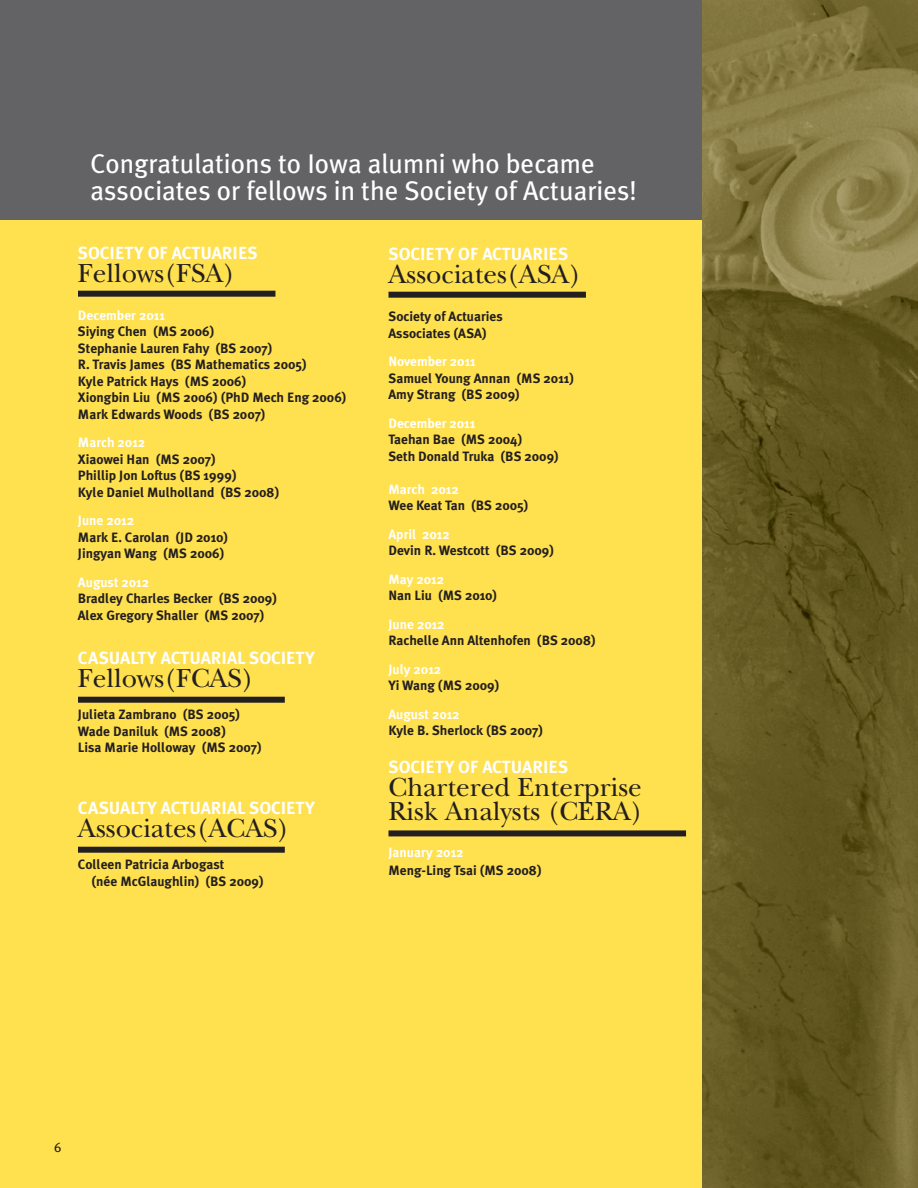
<style>
.page{position:relative;width:918px;height:1188px;background:#fff}
.page>*{position:absolute;margin:0;border:0;box-sizing:border-box;transform-origin:0 0}
.t1{font:27.3px/23.4px "New Baskerville";color:#231f20}
.t2{font:27px/27px "Meta Plus";color:#fff}
.t3{font:700 17.55px "Meta Plus";color:#fff}
.t4{font:700 13.5px/16.5px "Meta Plus";color:#231f20}
.t5{font:700 13.5px "Meta Plus";color:#fff}
.t6{font:13.5px "Meta Plus";color:#231f20}
</style>
<div class="page">
<div style="left:0;top:217px;width:702px;height:971px;background:#ffe04e"></div>
<div style="left:0;top:0;width:702px;height:219px;background:#636366"></div>
<div style="left:78px;top:291px;width:197px;height:6px;background:#231f20"></div>
<img style="left:702px;top:0;width:216px;height:1188px">
<div style="left:388px;top:292px;width:198px;height:6px;background:#231f20"></div>
<div style="left:78px;top:697px;width:207px;height:6px;background:#231f20"></div>
<div style="left:388px;top:830px;width:298px;height:6px;background:#231f20"></div>
<div style="left:78px;top:847px;width:207px;height:6px;background:#231f20"></div>
<p class="t2" style="left:91px;top:150px;width:548px">Congratulations to Iowa alumni who became associates or fellows in the Society of Actuaries!</p>
<p class="t3" style="left:78px;top:242px;width:181px">SOCIETY OF ACTUARIES</p>
<p class="t1" style="left:78px;top:262px;width:159px">Fellows(FSA)</p>
<p class="t5" style="left:78px;top:307px;width:88px">December 2011</p>
<p class="t4" style="left:78px;top:323px;width:138px">Siying Chen (MS 2006)</p>
<p class="t4" style="left:78px;top:340px;width:196px">Stephanie Lauren Fahy (BS 2007)</p>
<p class="t4" style="left:78px;top:356px;width:230px">R. Travis James (BS Mathematics 2005)</p>
<p class="t4" style="left:78px;top:373px;width:170px">Kyle Patrick Hays (MS 2006)</p>
<p class="t4" style="left:78px;top:389px;width:270px">Xiongbin Liu (MS 2006) (PhD Mech Eng 2006)</p>
<p class="t4" style="left:78px;top:406px;width:189px">Mark Edwards Woods (BS 2007)</p>
<p class="t5" style="left:78px;top:435px;width:69px">March 2012</p>
<p class="t4" style="left:78px;top:451px;width:139px">Xiaowei Han (MS 2007)</p>
<p class="t4" style="left:78px;top:467px;width:160px">Phillip Jon Loftus (BS 1999)</p>
<p class="t4" style="left:78px;top:484px;width:203px">Kyle Daniel Mulholland (BS 2008)</p>
<p class="t5" style="left:78px;top:513px;width:58px">June 2012</p>
<p class="t4" style="left:78px;top:529px;width:152px">Mark E. Carolan (JD 2010)</p>
<p class="t4" style="left:78px;top:545px;width:148px">Jingyan Wang (MS 2006)</p>
<p class="t5" style="left:78px;top:574px;width:73px">August 2012</p>
<p class="t4" style="left:78px;top:590px;width:201px">Bradley Charles Becker (BS 2009)</p>
<p class="t4" style="left:78px;top:607px;width:188px">Alex Gregory Shaller (MS 2007)</p>
<p class="t3" style="left:78px;top:648px;width:238px">CASUALTY ACTUARIAL SOCIETY</p>
<p class="t1" style="left:78px;top:667px;width:177px">Fellows(FCAS)</p>
<p class="t4" style="left:78px;top:706px;width:164px">Julieta Zambrano (BS 2005)</p>
<p class="t4" style="left:78px;top:723px;width:150px">Wade Daniluk (MS 2008)</p>
<p class="t4" style="left:78px;top:739px;width:185px">Lisa Marie Holloway (MS 2007)</p>
<p class="t3" style="left:78px;top:798px;width:238px">CASUALTY ACTUARIAL SOCIETY</p>
<p class="t1" style="left:78px;top:817px;width:213px">Associates(ACAS)</p>
<p class="t4" style="left:91px;top:856px;width:174px;text-indent:-14px">Colleen Patricia Arbogast<br>(née McGlaughlin) (BS 2009)</p>
<p class="t3" style="left:388px;top:243px;width:181px">SOCIETY OF ACTUARIES</p>
<p class="t1" style="left:388px;top:263px;width:194px">Associates(ASA)</p>
<p class="t4" style="left:388px;top:308px;width:116px">Society of Actuaries</p>
<p class="t4" style="left:388px;top:325px;width:100px">Associates (ASA)</p>
<p class="t5" style="left:388px;top:354px;width:89px">November 2011</p>
<p class="t4" style="left:388px;top:370px;width:187px">Samuel Young Annan (MS 2011)</p>
<p class="t4" style="left:388px;top:386px;width:133px">Amy Strang (BS 2009)</p>
<p class="t5" style="left:388px;top:415px;width:88px">December 2011</p>
<p class="t4" style="left:388px;top:431px;width:135px">Taehan Bae (MS 2004)</p>
<p class="t4" style="left:388px;top:448px;width:172px">Seth Donald Truka (BS 2009)</p>
<p class="t5" style="left:388px;top:481px;width:72px">March 2012</p>
<p class="t4" style="left:388px;top:497px;width:142px">Wee Keat Tan (BS 2005)</p>
<p class="t5" style="left:388px;top:526px;width:63px">April 2012</p>
<p class="t4" style="left:388px;top:542px;width:167px">Devin R. Westcott (BS 2009)</p>
<p class="t5" style="left:388px;top:571px;width:57px">May 2012</p>
<p class="t4" style="left:388px;top:587px;width:110px">Nan Liu (MS 2010)</p>
<p class="t5" style="left:388px;top:616px;width:58px">June 2012</p>
<p class="t4" style="left:388px;top:632px;width:209px">Rachelle Ann Altenhofen (BS 2008)</p>
<p class="t5" style="left:388px;top:661px;width:54px">July 2012</p>
<p class="t4" style="left:388px;top:677px;width:112px">Yi Wang (MS 2009)</p>
<p class="t5" style="left:388px;top:706px;width:73px">August 2012</p>
<p class="t4" style="left:388px;top:722px;width:156px">Kyle B. Sherlock (BS 2007)</p>
<p class="t3" style="left:388px;top:757px;width:181px">SOCIETY OF ACTUARIES</p>
<p class="t1" style="left:388px;top:776px;width:256px">Chartered Enterprise<br>Risk Analysts (CERA)</p>
<p class="t5" style="left:388px;top:844px;width:77px">January 2012</p>
<p class="t4" style="left:388px;top:862px;width:155px">Meng-Ling Tsai (MS 2008)</p>
<p class="t6" style="left:54px;top:1140px;width:9px">6</p>
</div>
